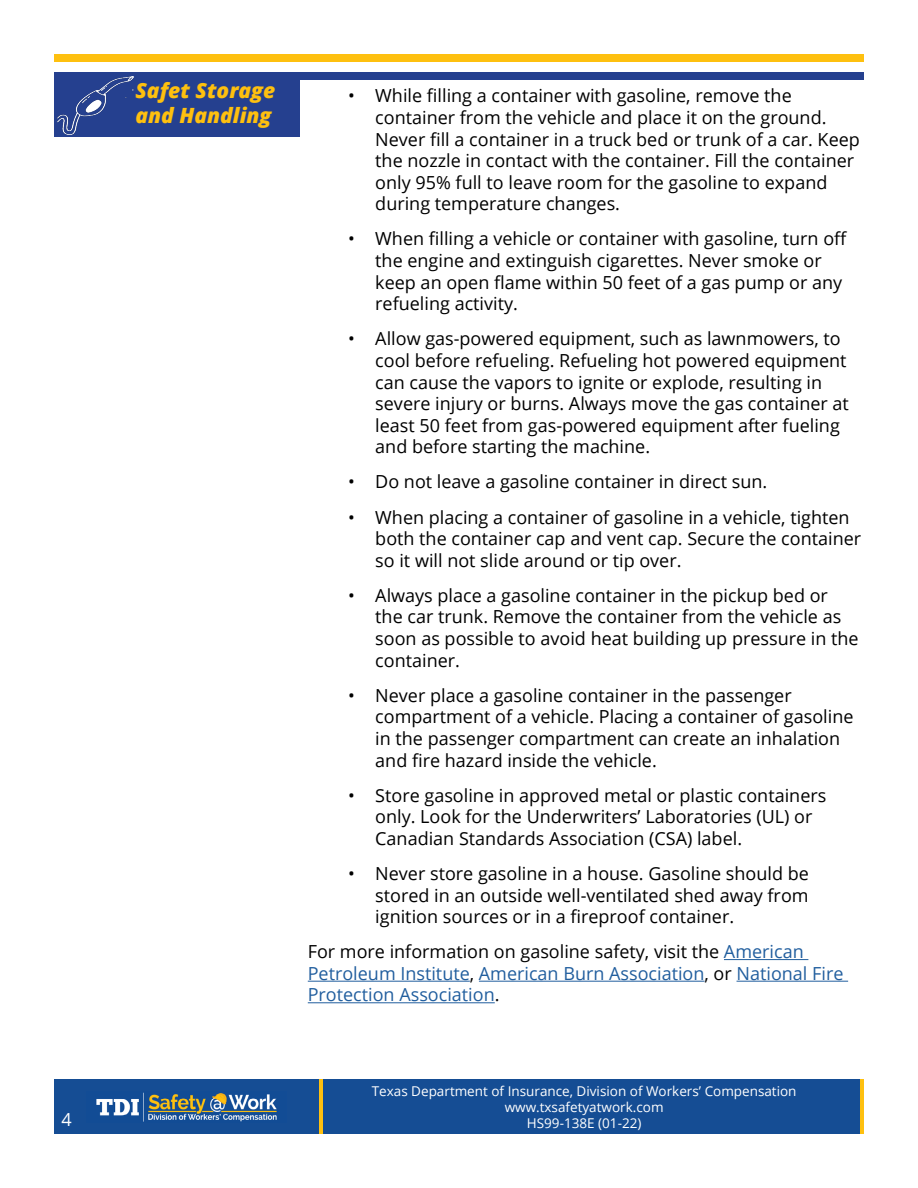
<style>
.page{position:relative;width:918px;height:1188px;background:#fff}
.page>*{position:absolute;margin:0;border:0;box-sizing:border-box;transform-origin:0 0}
.t1{font:italic 800 21px/25.2px "Open Sans";color:#fec00f}
.t2{font:18px/21.6px "Open Sans";color:#000}
.t3{font:18px/21.6px "Open Sans";color:#215e9e}
.t4{font:18px "Open Sans";color:#fff}
.t5{font:13.5px/16.2px "Open Sans";color:#fff;text-align:center}
.s1{color:#000}
</style>
<div class="page">
<div style="left:54px;top:72px;width:245px;height:65px;background:#25408f"></div>
<img style="left:57px;top:76px;width:76px;height:59px">
<div style="left:54px;top:1080px;width:810px;height:54px;background:#154d94"></div>
<img style="left:96px;top:1092px;width:181px;height:30px">
<div style="left:299px;top:72px;width:565px;height:8px;background:#25408f"></div>
<div style="left:54px;top:54px;width:810px;height:7px;background:#fec00f"></div>
<hr style="left:860px;top:1080px;width:4px;height:54px;background:#fec00f">
<hr style="left:319px;top:1080px;width:4px;height:54px;background:#fec00f">
<hr style="left:724px;top:959px;width:84px;height:1px;background:#215e9e">
<hr style="left:308px;top:981px;width:162px;height:1px;background:#215e9e">
<hr style="left:479px;top:981px;width:226px;height:1px;background:#215e9e">
<hr style="left:737px;top:981px;width:111px;height:1px;background:#215e9e">
<hr style="left:308px;top:1002px;width:187px;height:1px;background:#215e9e">
<p class="t1" style="left:135px;top:77px;width:141px">Safet Storage and Handling</p>
<p class="t2" style="left:375px;top:85px;width:486px;text-indent:-27px">• While filling a container with gasoline, remove the container from the vehicle and place it on the ground.<br>Never fill a container in a truck bed or trunk of a car. Keep the nozzle in contact with the container. Fill the container only 95% full to leave room for the gasoline to expand during temperature changes.</p>
<p class="t2" style="left:375px;top:228px;width:473px;text-indent:-27px">• When filling a vehicle or container with gasoline, turn off the engine and extinguish cigarettes. Never smoke or keep an open flame within 50 feet of a gas pump or any refueling activity.</p>
<p class="t2" style="left:375px;top:328px;width:475px;text-indent:-27px">• Allow gas-powered equipment, such as lawnmowers, to cool before refueling. Refueling hot powered equipment can cause the vapors to ignite or explode, resulting in severe injury or burns. Always move the gas container at least 50 feet from gas-powered equipment after fueling and before starting the machine.</p>
<p class="t2" style="left:348px;top:471px;width:421px">• Do not leave a gasoline container in direct sun.</p>
<p class="t2" style="left:375px;top:506px;width:487px;text-indent:-27px">• When placing a container of gasoline in a vehicle, tighten both the container cap and vent cap. Secure the container so it will not slide around or tip over.</p>
<p class="t2" style="left:375px;top:584px;width:485px;text-indent:-27px">• Always place a gasoline container in the pickup bed or the car trunk. Remove the container from the vehicle as soon as possible to avoid heat building up pressure in the container.</p>
<p class="t2" style="left:375px;top:684px;width:480px;text-indent:-27px">• Never place a gasoline container in the passenger compartment of a vehicle. Placing a container of gasoline in the passenger compartment can create an inhalation and fire hazard inside the vehicle.</p>
<p class="t2" style="left:375px;top:784px;width:453px;text-indent:-27px">• Store gasoline in approved metal or plastic containers only. Look for the Underwriters’ Laboratories (UL) or<br>Canadian Standards Association (CSA) label.</p>
<p class="t2" style="left:375px;top:862px;width:435px;text-align:justify;text-indent:-27px">• Never store gasoline in a house. Gasoline should be stored in an outside well-ventilated shed away from ignition sources or in a fireproof container.</p>
<p class="t3" style="left:308px;top:940px;width:537px"><span class="s1">For more information on gasoline safety, visit the</span> American<br>Petroleum Institute<span class="s1">,</span> American Burn Association<span class="s1">, or</span> National Fire<br>Protection Association<span class="s1">.</span></p>
<p class="t5" style="left:372px;top:1082px;width:426px">Texas Department of Insurance, Division of Workers’ Compensation www.txsafetyatwork.com</p>
<p class="t4" style="left:62px;top:1107px;width:12px">4</p>
<p class="t5" style="left:527px;top:1115px;width:116px">HS99-138E (01-22)</p>
</div>
